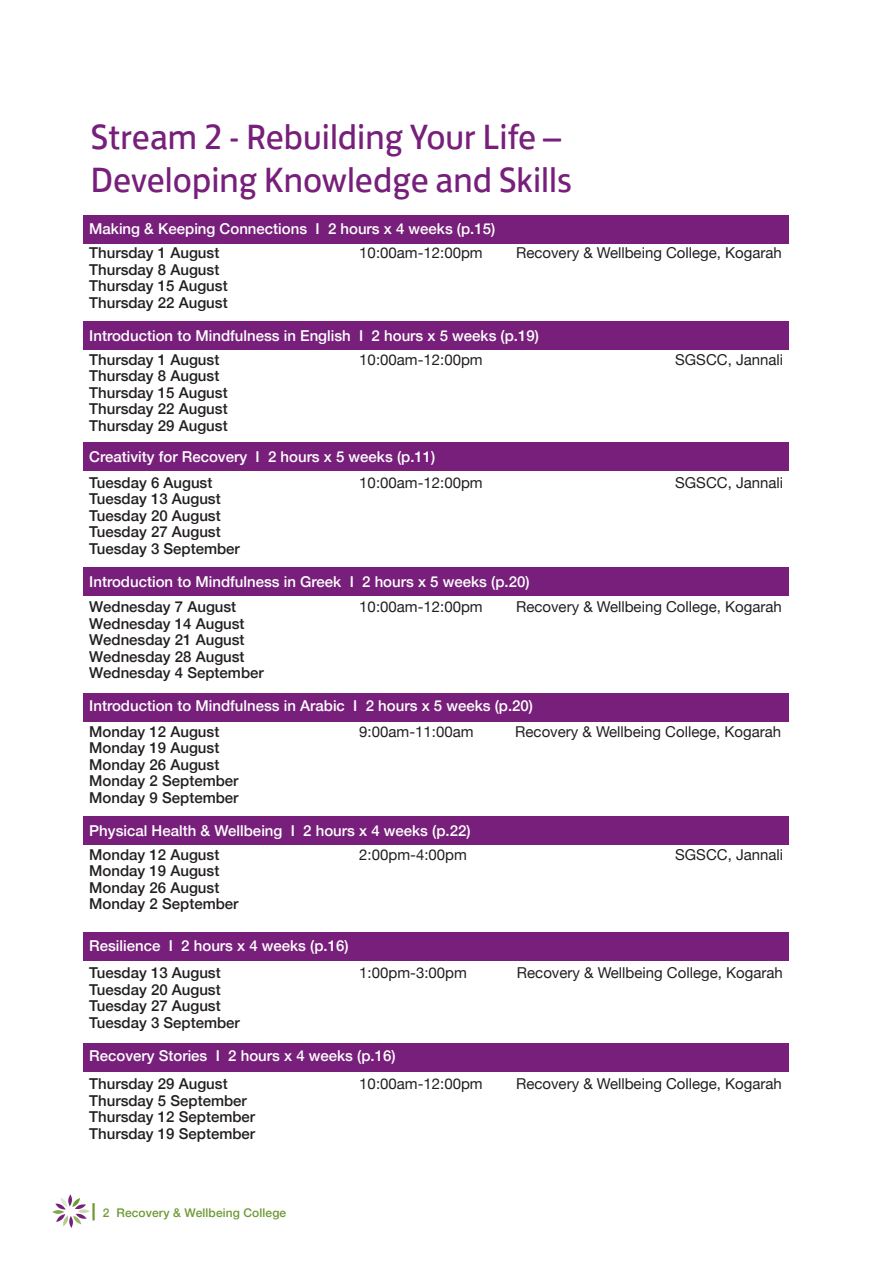
<style>
.page{position:relative;width:893px;height:1263px;background:#fff}
.page>*{position:absolute;margin:0;border:0;box-sizing:border-box;transform-origin:0 0}
.t1{font:36px/43.2px "FS Jack";color:#771f7a}
.t2{font:500 15px/16.5px "Helvetica Neue";color:#231f20}
.t3{font:500 15px "Helvetica Neue";color:#fff}
.t4{font:15px "Helvetica Neue";color:#231f20}
.t5{font:500 12px "Helvetica Neue";letter-spacing:.01em;color:#6e9a34}
</style>
<div class="page">
<div style="left:83px;top:215px;width:707px;height:28px;background:#771f7a"></div>
<div style="left:82px;top:321px;width:707px;height:29px;background:#771f7a"></div>
<div style="left:82px;top:443px;width:707px;height:28px;background:#771f7a"></div>
<div style="left:82px;top:567px;width:707px;height:29px;background:#771f7a"></div>
<div style="left:82px;top:693px;width:707px;height:29px;background:#771f7a"></div>
<div style="left:82px;top:816px;width:707px;height:29px;background:#771f7a"></div>
<div style="left:82px;top:932px;width:707px;height:29px;background:#771f7a"></div>
<div style="left:82px;top:1043px;width:707px;height:28px;background:#771f7a"></div>
<svg style="left:55px;top:1197px;width:32px;height:29px"></svg>
<hr style="left:92px;top:1203px;width:3px;height:17px;background:#6e9a34">
<div style="left:789px;top:28px;width:104px;height:1134px;background:#fff"></div>
<h1 class="t1" style="left:90px;top:119px;width:483px">Stream 2 - Rebuilding Your Life –<br>Developing Knowledge and Skills</h1>
<p class="t3" style="left:89px;top:219px;width:408px">Making &amp; Keeping Connections I 2 hours x 4 weeks (p.15)</p>
<p class="t2" style="left:89px;top:244px;width:132px">Thursday 1 August</p>
<p class="t4" style="left:359px;top:244px;width:125px">10:00am-12:00pm</p>
<p class="t4" style="left:516px;top:244px;width:267px">Recovery &amp; Wellbeing College, Kogarah</p>
<p class="t2" style="left:89px;top:261px;width:140px">Thursday 8 August<br>Thursday 15 August<br>Thursday 22 August</p>
<p class="t3" style="left:89px;top:326px;width:451px">Introduction to Mindfulness in English I 2 hours x 5 weeks (p.19)</p>
<p class="t2" style="left:89px;top:351px;width:132px">Thursday 1 August</p>
<p class="t4" style="left:359px;top:350px;width:125px">10:00am-12:00pm</p>
<p class="t4" style="left:675px;top:350px;width:110px">SGSCC, Jannali</p>
<p class="t2" style="left:89px;top:367px;width:140px">Thursday 8 August<br>Thursday 15 August<br>Thursday 22 August<br>Thursday 29 August</p>
<p class="t3" style="left:89px;top:447px;width:348px">Creativity for Recovery I 2 hours x 5 weeks (p.11)</p>
<p class="t2" style="left:89px;top:474px;width:125px">Tuesday 6 August</p>
<p class="t4" style="left:359px;top:473px;width:125px">10:00am-12:00pm</p>
<p class="t4" style="left:675px;top:473px;width:110px">SGSCC, Jannali</p>
<p class="t2" style="left:89px;top:490px;width:152px">Tuesday 13 August<br>Tuesday 20 August<br>Tuesday 27 August<br>Tuesday 3 September</p>
<p class="t3" style="left:89px;top:572px;width:442px">Introduction to Mindfulness in Greek I 2 hours x 5 weeks (p.20)</p>
<p class="t2" style="left:89px;top:598px;width:148px">Wednesday 7 August</p>
<p class="t4" style="left:359px;top:598px;width:125px">10:00am-12:00pm</p>
<p class="t4" style="left:516px;top:598px;width:267px">Recovery &amp; Wellbeing College, Kogarah</p>
<p class="t2" style="left:89px;top:615px;width:176px">Wednesday 14 August<br>Wednesday 21 August<br>Wednesday 28 August<br>Wednesday 4 September</p>
<p class="t3" style="left:89px;top:696px;width:445px">Introduction to Mindfulness in Arabic I 2 hours x 5 weeks (p.20)</p>
<p class="t2" style="left:89px;top:723px;width:132px">Monday 12 August</p>
<p class="t4" style="left:359px;top:722px;width:116px">9:00am-11:00am</p>
<p class="t4" style="left:515px;top:722px;width:267px">Recovery &amp; Wellbeing College, Kogarah</p>
<p class="t2" style="left:89px;top:739px;width:151px">Monday 19 August<br>Monday 26 August<br>Monday 2 September<br>Monday 9 September</p>
<p class="t3" style="left:89px;top:821px;width:383px">Physical Health &amp; Wellbeing I 2 hours x 4 weeks (p.22)</p>
<p class="t2" style="left:89px;top:846px;width:132px">Monday 12 August</p>
<p class="t4" style="left:359px;top:845px;width:109px">2:00pm-4:00pm</p>
<p class="t4" style="left:675px;top:845px;width:110px">SGSCC, Jannali</p>
<p class="t2" style="left:89px;top:862px;width:151px">Monday 19 August<br>Monday 26 August<br>Monday 2 September</p>
<p class="t3" style="left:89px;top:936px;width:261px">Resilience I 2 hours x 4 weeks (p.16)</p>
<p class="t2" style="left:89px;top:964px;width:133px">Tuesday 13 August</p>
<p class="t4" style="left:359px;top:964px;width:109px">1:00pm-3:00pm</p>
<p class="t4" style="left:517px;top:964px;width:267px">Recovery &amp; Wellbeing College, Kogarah</p>
<p class="t2" style="left:89px;top:981px;width:152px">Tuesday 20 August<br>Tuesday 27 August<br>Tuesday 3 September</p>
<p class="t3" style="left:89px;top:1046px;width:308px">Recovery Stories I 2 hours x 4 weeks (p.16)</p>
<p class="t2" style="left:89px;top:1075px;width:140px">Thursday 29 August</p>
<p class="t4" style="left:359px;top:1075px;width:125px">10:00am-12:00pm</p>
<p class="t4" style="left:516px;top:1075px;width:267px">Recovery &amp; Wellbeing College, Kogarah</p>
<p class="t2" style="left:89px;top:1092px;width:167px">Thursday 5 September<br>Thursday 12 September<br>Thursday 19 September</p>
<p class="t5" style="left:103px;top:1205px;width:185px">2 Recovery &amp; Wellbeing College</p>
</div>
